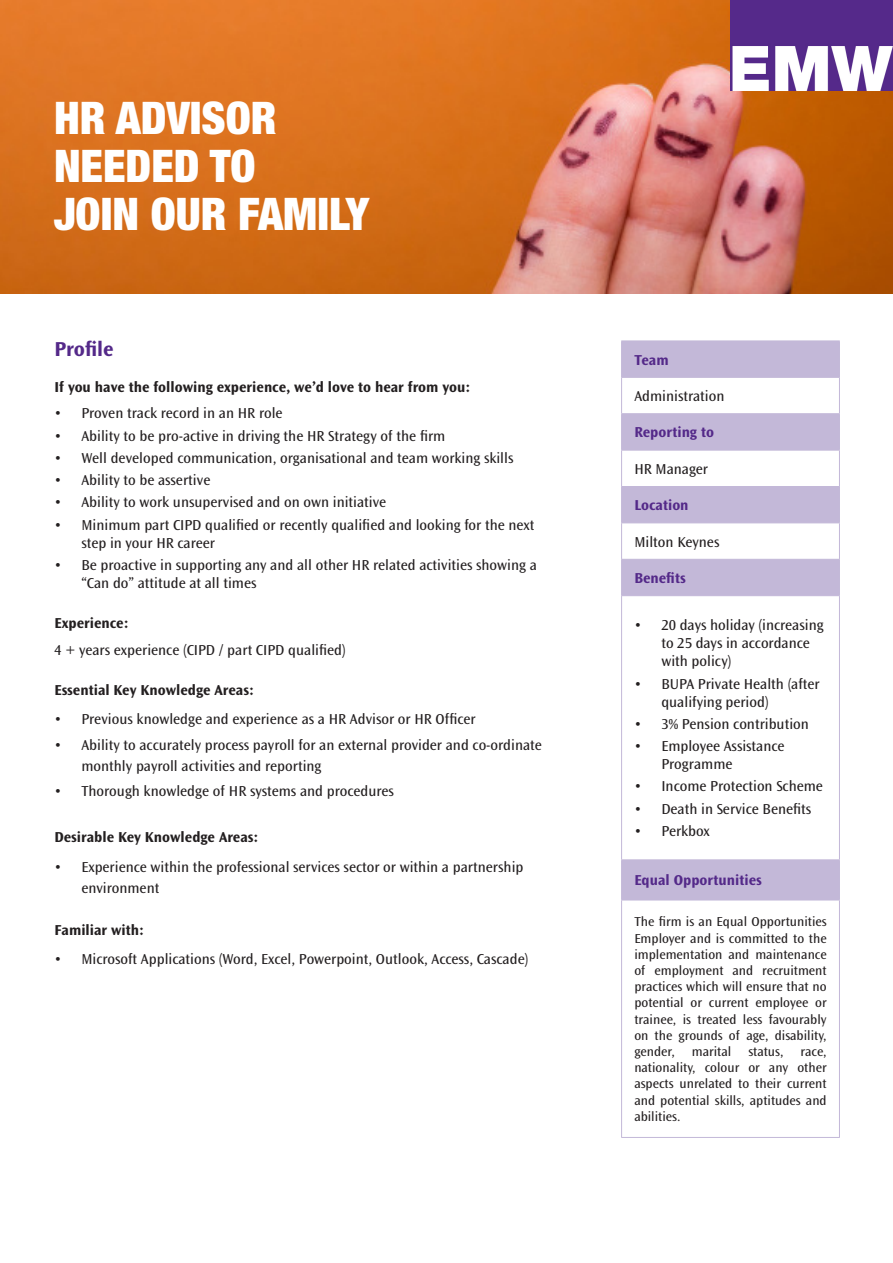
<style>
.page{position:relative;width:893px;height:1263px;background:#fff}
.page>*{position:absolute;margin:0;border:0;box-sizing:border-box;transform-origin:0 0}
.t1{font:900 condensed 45px/48px "Helvetica Neue";color:#fff}
.t2{font:700 21px "Ocean Sans Std";color:#542989}
.t3{font:15px/18px "Ocean Sans Std";color:#231f20}
.t4{font:700 15px "Ocean Sans Std";color:#231f20}
.t5{font:700 15px "Ocean Sans Std";color:#542989}
.t6{font:13.5px/16.2px "Ocean Sans Std";color:#231f20;text-align:justify}
</style>
<div class="page">
<img style="left:0;top:0;width:893px;height:293px">
<svg style="left:622px;top:342px;width:217px;height:558px"></svg>
<hr style="left:621px;top:341px;width:219px;height:1px;background:#c3b8d8">
<hr style="left:621px;top:341px;width:1px;height:36px;background:#c3b8d8">
<hr style="left:839px;top:341px;width:1px;height:36px;background:#c3b8d8">
<hr style="left:621px;top:377px;width:219px;height:1px;background:#c3b8d8">
<hr style="left:621px;top:378px;width:1px;height:35px;background:#c3b8d8">
<hr style="left:839px;top:378px;width:1px;height:35px;background:#c3b8d8">
<hr style="left:621px;top:450px;width:1px;height:36px;background:#c3b8d8">
<hr style="left:839px;top:450px;width:1px;height:36px;background:#c3b8d8">
<hr style="left:621px;top:486px;width:219px;height:1px;background:#c3b8d8">
<hr style="left:621px;top:487px;width:1px;height:35px;background:#c3b8d8">
<hr style="left:839px;top:487px;width:1px;height:35px;background:#c3b8d8">
<hr style="left:621px;top:522px;width:219px;height:1px;background:#c3b8d8">
<hr style="left:621px;top:523px;width:1px;height:36px;background:#c3b8d8">
<hr style="left:839px;top:523px;width:1px;height:36px;background:#c3b8d8">
<hr style="left:621px;top:559px;width:219px;height:1px;background:#c3b8d8">
<hr style="left:621px;top:560px;width:1px;height:35px;background:#c3b8d8">
<hr style="left:839px;top:560px;width:1px;height:35px;background:#c3b8d8">
<hr style="left:621px;top:595px;width:219px;height:1px;background:#c3b8d8">
<hr style="left:621px;top:596px;width:1px;height:263px;background:#c3b8d8">
<hr style="left:839px;top:596px;width:1px;height:263px;background:#c3b8d8">
<hr style="left:621px;top:859px;width:219px;height:1px;background:#c3b8d8">
<hr style="left:621px;top:860px;width:1px;height:40px;background:#c3b8d8">
<hr style="left:839px;top:860px;width:1px;height:40px;background:#c3b8d8">
<hr style="left:621px;top:900px;width:219px;height:1px;background:#c3b8d8">
<hr style="left:621px;top:900px;width:1px;height:237px;background:#c3b8d8">
<hr style="left:839px;top:900px;width:1px;height:237px;background:#c3b8d8">
<hr style="left:621px;top:1137px;width:219px;height:1px;background:#c3b8d8">
<hr style="left:621px;top:413px;width:219px;height:1px;background:#c3b8d8">
<hr style="left:621px;top:414px;width:1px;height:36px;background:#c3b8d8">
<hr style="left:839px;top:414px;width:1px;height:36px;background:#c3b8d8">
<hr style="left:621px;top:450px;width:219px;height:1px;background:#c3b8d8">
<img style="left:731px;top:0;width:162px;height:90px">
<p class="t1" style="left:54px;top:92px;width:317px">HR ADVISOR<br>NEEDED TO<br>JOIN OUR FAMILY</p>
<p class="t2" style="left:54px;top:337px;width:61px">Profile</p>
<p class="t4" style="left:54px;top:378px;width:417px">If you have the following experience, we’d love to hear from you:</p>
<p class="t3" style="left:54px;top:405px;width:230px">• Proven track record in an HR role</p>
<p class="t3" style="left:54px;top:427px;width:393px">• Ability to be pro-active in driving the HR Strategy of the firm</p>
<p class="t3" style="left:54px;top:449px;width:460px">• Well developed communication, organisational and team working skills</p>
<p class="t3" style="left:54px;top:471px;width:157px">• Ability to be assertive</p>
<p class="t3" style="left:54px;top:494px;width:333px">• Ability to work unsupervised and on own initiative</p>
<p class="t3" style="left:81px;top:516px;width:455px;text-indent:-27px">• Minimum part CIPD qualified or recently qualified and looking for the next step in your HR career</p>
<p class="t3" style="left:81px;top:556px;width:457px;text-indent:-27px">• Be proactive in supporting any and all other HR related activities showing a “Can do” attitude at all times</p>
<p class="t4" style="left:54px;top:615px;width:76px">Experience:</p>
<p class="t3" style="left:54px;top:641px;width:293px">4 + years experience (CIPD / part CIPD qualified)</p>
<p class="t4" style="left:54px;top:681px;width:201px">Essential Key Knowledge Areas:</p>
<p class="t3" style="left:54px;top:711px;width:423px">• Previous knowledge and experience as a HR Advisor or HR Officer</p>
<p class="t3" style="left:81px;top:734px;width:462px;line-height:21px;text-indent:-27px">• Ability to accurately process payroll for an external provider and co-ordinate monthly payroll activities and reporting</p>
<p class="t3" style="left:54px;top:782px;width:341px">• Thorough knowledge of HR systems and procedures</p>
<p class="t4" style="left:54px;top:829px;width:206px">Desirable Key Knowledge Areas:</p>
<p class="t3" style="left:81px;top:856px;width:444px;line-height:21px;text-indent:-27px">• Experience within the professional services sector or within a partnership environment</p>
<p class="t4" style="left:54px;top:921px;width:91px">Familiar with:</p>
<p class="t3" style="left:54px;top:950px;width:475px">• Microsoft Applications (Word, Excel, Powerpoint, Outlook, Access, Cascade)</p>
<p class="t5" style="left:634px;top:351px;width:36px">Team</p>
<p class="t3" style="left:634px;top:387px;width:92px">Administration</p>
<p class="t5" style="left:634px;top:424px;width:81px">Reporting to</p>
<p class="t3" style="left:634px;top:460px;width:75px">HR Manager</p>
<p class="t5" style="left:634px;top:497px;width:56px">Location</p>
<p class="t3" style="left:634px;top:533px;width:87px">Milton Keynes</p>
<p class="t5" style="left:634px;top:570px;width:53px">Benefits</p>
<p class="t3" style="left:661px;top:617px;width:164px;text-indent:-27px">• 20 days holiday (increasing to 25 days in accordance with policy)</p>
<p class="t3" style="left:661px;top:675px;width:160px;text-indent:-27px">• BUPA Private Health (after qualifying period)</p>
<p class="t3" style="left:634px;top:715px;width:176px">• 3% Pension contribution</p>
<p class="t3" style="left:661px;top:737px;width:125px;text-indent:-27px">• Employee Assistance<br>Programme</p>
<p class="t3" style="left:634px;top:778px;width:190px">• Income Protection Scheme</p>
<p class="t3" style="left:634px;top:800px;width:178px">• Death in Service Benefits</p>
<p class="t3" style="left:634px;top:822px;width:77px">• Perkbox</p>
<p class="t5" style="left:634px;top:872px;width:129px">Equal Opportunities</p>
<p class="t6" style="left:634px;top:914px;width:194px">The firm is an Equal Opportunities Employer and is committed to the implementation and maintenance of employment and recruitment practices which will ensure that no potential or current employee or trainee, is treated less favourably on the grounds of age, disability, gender,</p>
<p class="t6" style="left:692px;top:1044px;width:41px">marital</p>
<p class="t6" style="left:748px;top:1044px;width:37px">status,</p>
<p class="t6" style="left:634px;top:1044px;width:194px;text-indent:166px">race, nationality, colour or any other aspects unrelated to their current and potential skills, aptitudes and abilities.</p>
</div>
